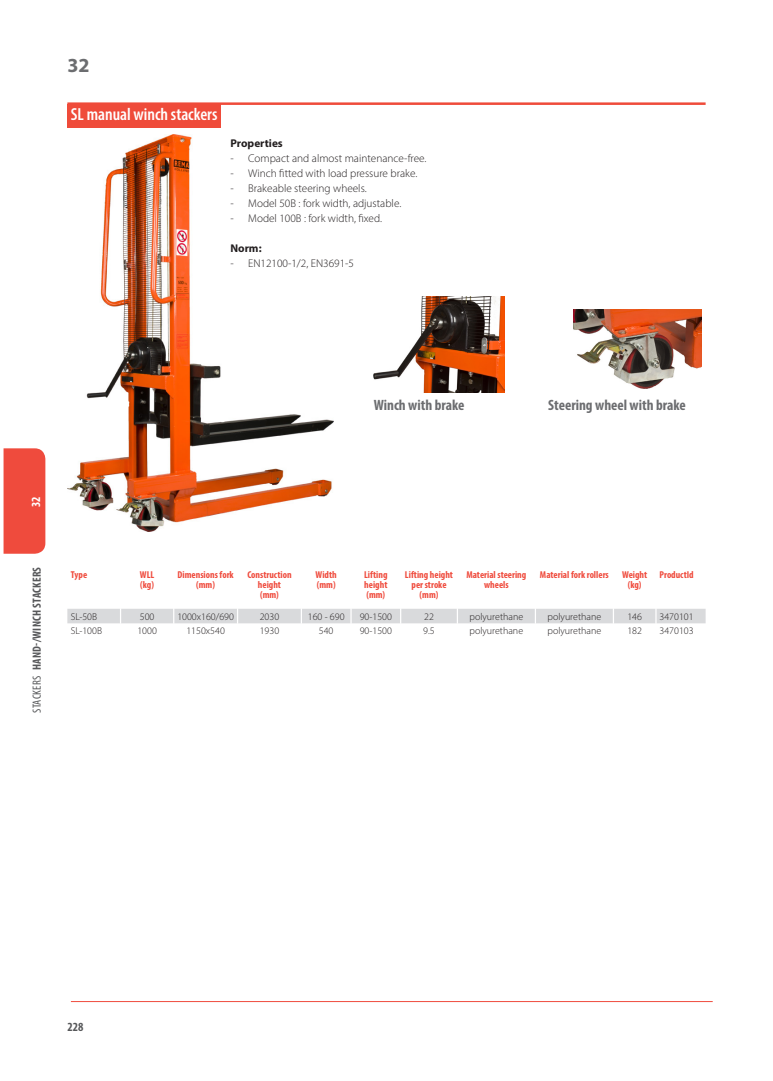
<style>
.page{position:relative;width:773px;height:1081px;background:#fff}
.page>*{position:absolute;margin:0;border:0;box-sizing:border-box;transform-origin:0 0}
.t1{font:700 20px "Myriad Pro";color:#6c6d70}
.t2{font:600 condensed 17.5px "Myriad Pro";color:#fff}
.t3{font:700 condensed 15px "Myriad Pro";color:#6c6d70}
.t4{font:700 condensed 12.5px "Myriad Pro";color:#57585a}
.t5{font:700 condensed 12.5px "Myriad Pro";color:#fff}
.t6{font:700 condensed 11.88px "Myriad Pro";letter-spacing:.02em;color:#57585a}
.t7{font:300 11.25px "Myriad Pro";color:#231f20}
.t8{font:700 11.25px "Myriad Pro";color:#231f20}
.t9{font:700 condensed 10px/10px "Myriad Pro";color:#ef4b3d;text-align:center}
.t10{font:300 10px "Myriad Pro";color:#231f20}
.s1{font-weight:400}
</style>
<div class="page">
<hr style="left:71px;top:1001px;width:641px;height:1px;background:#ef4b3d">
<div style="left:4px;top:448px;width:41px;height:106px;background:#ef4b3d"></div>
<img style="left:67px;top:134px;width:266px;height:397px">
<hr style="left:67px;top:102px;width:638px;height:3px;background:#ef4b3a">
<div style="left:67px;top:104px;width:154px;height:23px;background:#ef4b3a"></div>
<svg style="left:67px;top:609px;width:638px;height:15px;background:#dbdcde"></svg>
<img style="left:374px;top:297px;width:131px;height:95px">
<img style="left:573px;top:309px;width:128px;height:80px">
<h1 class="t1" style="left:67px;top:52px;width:24px">32</h1>
<h2 class="t2" style="left:71px;top:104px;width:148px">SL manual winch stackers</h2>
<p class="t8" style="left:230px;top:136px;width:54px">Properties</p>
<p class="t7" style="left:230px;top:151px;width:197px">- Compact and almost maintenance-free.</p>
<p class="t7" style="left:230px;top:166px;width:188px">- Winch fitted with load pressure brake.</p>
<p class="t7" style="left:230px;top:181px;width:138px">- Brakeable steering wheels.</p>
<p class="t7" style="left:230px;top:196px;width:172px">- Model 50B : fork width, adjustable.</p>
<p class="t7" style="left:230px;top:211px;width:153px">- Model 100B : fork width, fixed.</p>
<p class="t8" style="left:230px;top:241px;width:33px">Norm:</p>
<p class="t7" style="left:230px;top:256px;width:125px">- EN12100-1/2, EN3691-5</p>
<h3 class="t3" style="left:374px;top:396px;width:92px">Winch with brake</h3>
<h3 class="t3" style="left:548px;top:396px;width:139px">Steering wheel with brake</h3>
<p class="t5" style="left:28px;top:507px;width:12px;rotate:-90deg">32</p>
<p class="t6" style="left:29px;top:713px;width:148px;rotate:-90deg"><span class="s1">Stackers</span> Hand-/winch stackers</p>
<p class="t9" style="left:71px;top:569px;width:18px">Type</p>
<p class="t9" style="left:140px;top:569px;width:16px;text-align:left">WLL (kg)</p>
<p class="t9" style="left:177px;top:569px;width:58px">Dimensions fork (mm)</p>
<p class="t9" style="left:247px;top:569px;width:46px">Construction height (mm)</p>
<p class="t9" style="left:315px;top:569px;width:23px;text-align:left">Width (mm)</p>
<p class="t9" style="left:364px;top:569px;width:25px;text-align:justify">Lifting height (mm)</p>
<p class="t9" style="left:405px;top:569px;width:50px">Lifting height per stroke (mm)</p>
<p class="t9" style="left:466px;top:569px;width:61px">Material steering wheels</p>
<p class="t9" style="left:540px;top:569px;width:70px">Material fork rollers</p>
<p class="t9" style="left:622px;top:569px;width:27px">Weight (kg)</p>
<p class="t9" style="left:659px;top:569px;width:36px">ProductId</p>
<p class="t10" style="left:71px;top:610px;width:28px">SL-50B</p>
<p class="t10" style="left:140px;top:610px;width:16px">500</p>
<p class="t10" style="left:177px;top:610px;width:58px">1000x160/690</p>
<p class="t10" style="left:260px;top:610px;width:21px">2030</p>
<p class="t10" style="left:308px;top:610px;width:38px">160 - 690</p>
<p class="t10" style="left:359px;top:610px;width:34px">90-1500</p>
<p class="t10" style="left:424px;top:610px;width:11px">22</p>
<p class="t10" style="left:469px;top:610px;width:55px">polyurethane</p>
<p class="t10" style="left:547px;top:610px;width:55px">polyurethane</p>
<p class="t10" style="left:627px;top:610px;width:16px">146</p>
<p class="t10" style="left:659px;top:610px;width:36px">3470101</p>
<p class="t10" style="left:71px;top:625px;width:33px">SL-100B</p>
<p class="t10" style="left:137px;top:625px;width:21px">1000</p>
<p class="t10" style="left:186px;top:625px;width:40px">1150x540</p>
<p class="t10" style="left:260px;top:625px;width:21px">1930</p>
<p class="t10" style="left:319px;top:625px;width:16px">540</p>
<p class="t10" style="left:359px;top:625px;width:34px">90-1500</p>
<p class="t10" style="left:423px;top:625px;width:13px">9.5</p>
<p class="t10" style="left:469px;top:625px;width:55px">polyurethane</p>
<p class="t10" style="left:547px;top:625px;width:55px">polyurethane</p>
<p class="t10" style="left:627px;top:625px;width:16px">182</p>
<p class="t10" style="left:659px;top:625px;width:36px">3470103</p>
<p class="t4" style="left:67px;top:1019px;width:17px">228</p>
</div>
